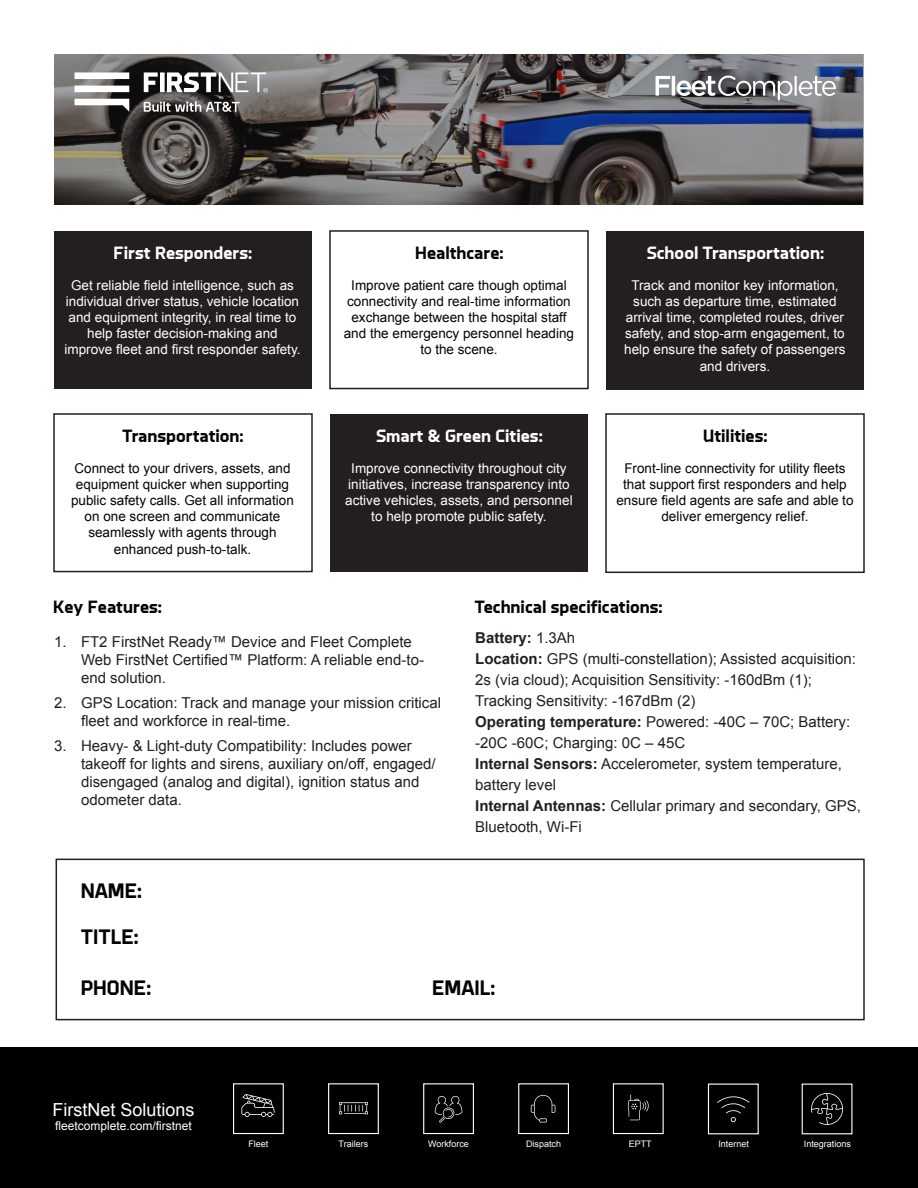
<style>
.page{position:relative;width:918px;height:1188px;background:#fff}
.page>*{position:absolute;margin:0;border:0;box-sizing:border-box;transform-origin:0 0}
.t1{font:700 21.15px "Brooklyn";color:#040503}
.t2{font:700 18px "Brooklyn";color:#040503}
.t3{font:700 18px "Brooklyn";color:#fff}
.t4{font:18px "Arial";color:#fff}
.t5{font:15px/18px "Arial";color:#231f20}
.t6{font:700 15px "Arial";color:#231f20}
.t7{font:13.5px/16.2px "Arial";color:#fff;text-align:center}
.t8{font:13.5px/16.2px "Arial";color:#040503;text-align:center}
.t9{font:12px "Arial";color:#fff}
.t10{font:9px "Arial";color:#fff}
.s1{font-weight:400}
.s2{font-weight:700}
</style>
<div class="page">
<svg style="left:54px;top:54px;width:810px;height:151px;background:#5c5a5d"></svg>
<svg style="left:656px;top:76px;width:184px;height:24px"></svg>
<svg style="left:75px;top:72px;width:193px;height:40px"></svg>
<div style="left:0;top:1048px;width:918px;height:140px;background:#000"></div>
<div style="left:518px;top:1083px;width:51px;height:51px;border:1px solid #fff"></div>
<svg style="left:531px;top:1095px;width:24px;height:27px"></svg>
<div style="left:613px;top:1083px;width:51px;height:51px;border:1px solid #fff"></div>
<svg style="left:628px;top:1094px;width:21px;height:26px"></svg>
<div style="left:708px;top:1084px;width:51px;height:50px;border:1px solid #fff"></div>
<svg style="left:717px;top:1096px;width:32px;height:26px"></svg>
<div style="left:423px;top:1083px;width:51px;height:51px;border:1px solid #fff"></div>
<svg style="left:435px;top:1096px;width:27px;height:27px"></svg>
<div style="left:802px;top:1084px;width:50px;height:50px;border:1px solid #fff"></div>
<svg style="left:811px;top:1093px;width:32px;height:32px"></svg>
<div style="left:233px;top:1083px;width:51px;height:51px;border:1px solid #fff"></div>
<svg style="left:241px;top:1094px;width:34px;height:23px"></svg>
<div style="left:328px;top:1083px;width:51px;height:51px;border:1px solid #fff"></div>
<svg style="left:339px;top:1102px;width:29px;height:12px"></svg>
<div style="left:54px;top:231px;width:258px;height:158px;background:#231f20"></div>
<div style="left:53px;top:413px;width:260px;height:159px;border:2px solid #231f20"></div>
<div style="left:606px;top:231px;width:258px;height:158px;background:#231f20"></div>
<div style="left:605px;top:413px;width:260px;height:160px;border:2px solid #231f20"></div>
<div style="left:329px;top:230px;width:260px;height:159px;border:2px solid #231f20"></div>
<div style="left:330px;top:414px;width:258px;height:158px;background:#231f20"></div>
<div style="left:56px;top:859px;width:809px;height:161px;border:2px solid #231f20"></div>
<p class="t3" style="left:114px;top:244px;width:140px">First Responders:</p>
<p class="t7" style="left:66px;top:277px;width:235px">Get reliable field intelligence, such as individual driver status, vehicle location and equipment integrity, in real time to help faster decision-making and</p>
<p class="t7" style="left:64px;top:342px;width:238px">improve fleet and first responder safety.</p>
<p class="t2" style="left:122px;top:427px;width:123px">Transportation:</p>
<p class="t8" style="left:71px;top:460px;width:224px">Connect to your drivers, assets, and equipment quicker when supporting public safety calls. Get all information on one screen and communicate</p>
<p class="t8" style="left:88px;top:525px;width:190px">seamlessly with agents through</p>
<p class="t8" style="left:114px;top:541px;width:139px">enhanced push-to-talk.</p>
<p class="t2" style="left:415px;top:244px;width:90px">Healthcare:</p>
<p class="t8" style="left:344px;top:277px;width:232px">Improve patient care though optimal connectivity and real-time information exchange between the hospital staff and the emergency personnel heading to the scene.</p>
<p class="t3" style="left:376px;top:427px;width:168px">Smart &amp; Green Cities:</p>
<p class="t7" style="left:345px;top:460px;width:229px">Improve connectivity throughout city initiatives, increase transparency into active vehicles, assets, and personnel to help promote public safety.</p>
<p class="t3" style="left:647px;top:244px;width:179px">School Transportation:</p>
<p class="t7" style="left:624px;top:277px;width:223px">Track and monitor key information, such as departure time, estimated arrival time, completed routes, driver safety, and stop-arm engagement, to help ensure the safety of passengers and drivers.</p>
<p class="t2" style="left:703px;top:427px;width:66px">Utilities:</p>
<p class="t8" style="left:616px;top:460px;width:239px">Front-line connectivity for utility fleets that support first responders and help ensure field agents are safe and able to deliver emergency relief.</p>
<p class="t2" style="left:53px;top:598px;width:110px">Key Features:</p>
<p class="t5" style="left:81px;top:633px;width:345px;text-indent:-27px">1. FT2 FirstNet Ready™ Device and Fleet Complete<br>Web FirstNet Certified™ Platform: A reliable end-to&shy;end solution.</p>
<p class="t5" style="left:81px;top:694px;width:362px;text-indent:-27px">2. GPS Location: Track and manage your mission critical fleet and workforce in real-time.</p>
<p class="t5" style="left:81px;top:737px;width:356px;text-indent:-27px">3. Heavy- &amp; Light-duty Compatibility: Includes power takeoff for lights and sirens, auxiliary on/off, engaged/ disengaged (analog and digital), ignition status and odometer data.</p>
<p class="t1" style="left:81px;top:880px;width:63px">NAME:</p>
<p class="t1" style="left:81px;top:927px;width:59px">TITLE:</p>
<p class="t2" style="left:474px;top:598px;width:190px">Technical specifications:</p>
<p class="t6" style="left:475px;top:628px;width:102px">Battery: <span class="s1">1.3Ah</span></p>
<p class="t5" style="left:475px;top:649px;width:382px;line-height:21px"><span class="s2">Location:</span> GPS (multi-constellation); Assisted acquisition:<br>2s (via cloud); Acquisition Sensitivity: -160dBm (1);</p>
<p class="t5" style="left:475px;top:692px;width:222px">Tracking Sensitivity: -167dBm (2)</p>
<p class="t5" style="left:475px;top:712px;width:377px;line-height:21px"><span class="s2">Operating temperature:</span> Powered: -40C – 70C; Battery: -20C -60C; Charging: 0C – 45C</p>
<p class="t5" style="left:475px;top:754px;width:368px;line-height:21px"><span class="s2">Internal Sensors:</span> Accelerometer, system temperature, battery level</p>
<p class="t5" style="left:475px;top:796px;width:387px;line-height:21px"><span class="s2">Internal Antennas:</span> Cellular primary and secondary, GPS,<br>Bluetooth, Wi-Fi</p>
<p class="t1" style="left:81px;top:977px;width:72px">PHONE:</p>
<p class="t4" style="left:52px;top:1098px;width:144px">FirstNet Solutions</p>
<p class="t9" style="left:55px;top:1118px;width:138px">fleetcomplete.com/firstnet</p>
<p class="t1" style="left:432px;top:978px;width:65px">EMAIL:</p>
<p class="t10" style="left:248px;top:1138px;width:22px">Fleet</p>
<p class="t10" style="left:339px;top:1138px;width:31px">Trailers</p>
<p class="t10" style="left:428px;top:1138px;width:42px">Workforce</p>
<p class="t10" style="left:526px;top:1138px;width:37px">Dispatch</p>
<p class="t10" style="left:629px;top:1138px;width:25px">EPTT</p>
<p class="t10" style="left:718px;top:1138px;width:32px">Internet</p>
<p class="t10" style="left:804px;top:1138px;width:49px">Integrations</p>
</div>
